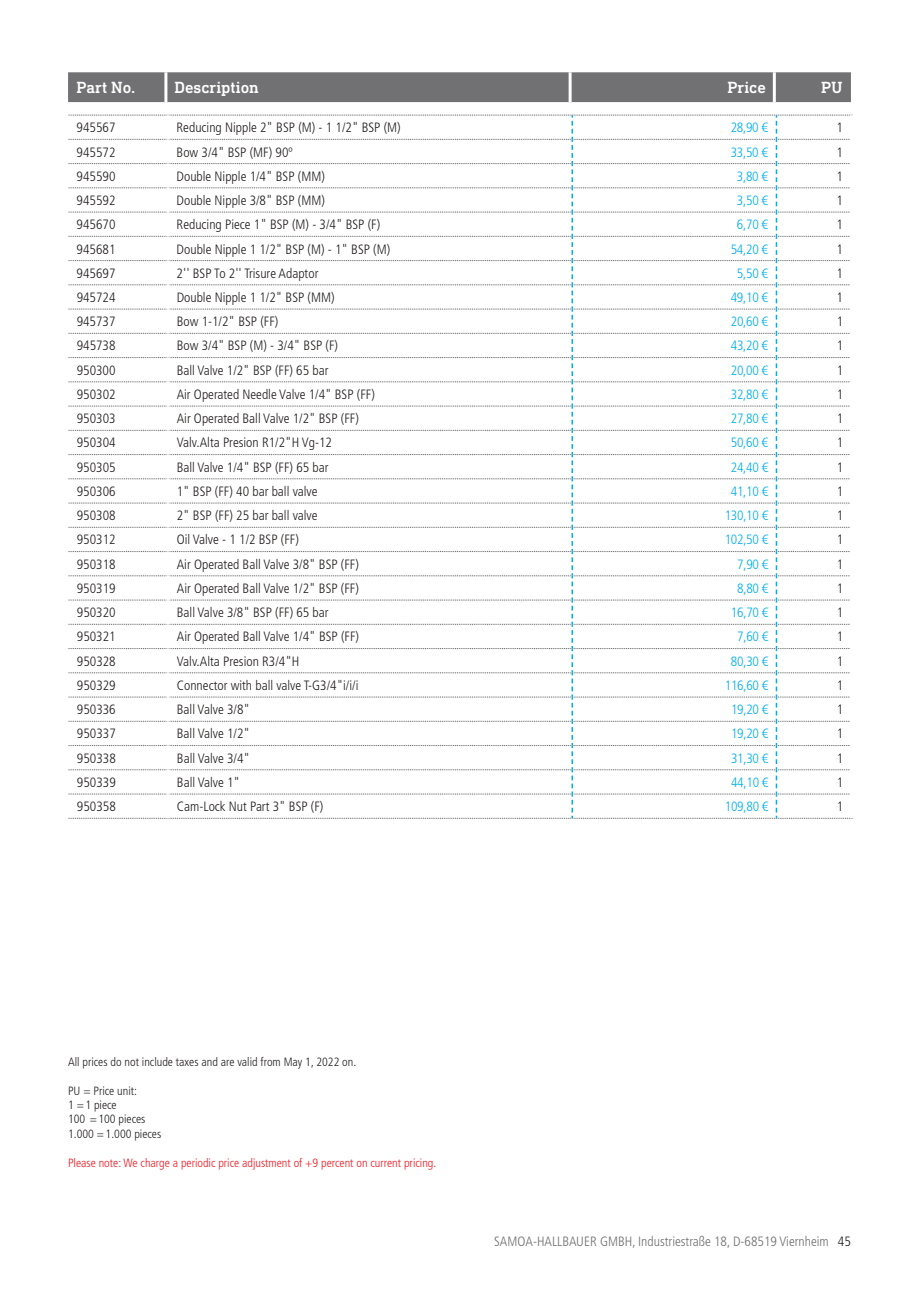
<style>
.page{position:relative;width:919px;height:1289px;background:#fff}
.page>*{position:absolute;margin:0;border:0;box-sizing:border-box;transform-origin:0 0}
.t1{font:500 16.5px "DIN Next Slab Pro";color:#fff}
.t2{font:300 condensed 13.5px "Frutiger LT Pro";color:#241f1f}
.t3{font:300 condensed 13.5px "Frutiger LT Pro";letter-spacing:-.02em;color:#00aeef}
.t4{font:300 condensed 13.5px "Frutiger LT Pro";color:#717072}
.t5{font:300 condensed 12px/14.4px "Frutiger LT Pro";color:#241f1f}
.t6{font:300 condensed 12px "Frutiger LT Pro";color:#ef1923}
.s1{color:#241f1f}
</style>
<div class="page">
<div style="left:68px;top:72px;width:782px;height:30px;background:#717072"></div>
<hr style="left:164px;top:72px;width:3px;height:30px;background:#fff">
<hr style="left:568px;top:72px;width:3px;height:30px;background:#fff">
<hr style="left:772px;top:72px;width:3px;height:30px;background:#fff">
<svg style="left:68px;top:115px;width:785px;height:704px"></svg>
<p class="t1" style="left:77px;top:78px;width:60px">Part No.</p>
<p class="t1" style="left:174px;top:78px;width:86px">Description</p>
<p class="t1" style="left:727px;top:78px;width:40px">Price</p>
<p class="t1" style="left:821px;top:78px;width:23px">PU</p>
<p class="t2" style="left:77px;top:120px;width:40px">945567</p>
<p class="t2" style="left:176px;top:120px;width:226px">Reducing Nipple 2" BSP (M) - 1 1/2" BSP (M)</p>
<p class="t3" style="left:730px;top:120px;width:39px">28,90 €</p>
<p class="t2" style="left:836px;top:120px;width:8px">1</p>
<p class="t2" style="left:77px;top:144px;width:40px">945572</p>
<p class="t2" style="left:176px;top:144px;width:118px">Bow 3/4" BSP (MF) 90º</p>
<p class="t3" style="left:730px;top:144px;width:39px">33,50 €</p>
<p class="t2" style="left:836px;top:144px;width:8px">1</p>
<p class="t2" style="left:77px;top:168px;width:40px">945590</p>
<p class="t2" style="left:176px;top:168px;width:150px">Double Nipple 1/4" BSP (MM)</p>
<p class="t3" style="left:736px;top:168px;width:33px">3,80 €</p>
<p class="t2" style="left:836px;top:168px;width:8px">1</p>
<p class="t2" style="left:77px;top:193px;width:40px">945592</p>
<p class="t2" style="left:177px;top:193px;width:150px">Double Nipple 3/8" BSP (MM)</p>
<p class="t3" style="left:736px;top:193px;width:33px">3,50 €</p>
<p class="t2" style="left:836px;top:193px;width:8px">1</p>
<p class="t2" style="left:77px;top:217px;width:40px">945670</p>
<p class="t2" style="left:177px;top:217px;width:205px">Reducing Piece 1" BSP (M) - 3/4" BSP (F)</p>
<p class="t3" style="left:736px;top:217px;width:33px">6,70 €</p>
<p class="t2" style="left:836px;top:217px;width:8px">1</p>
<p class="t2" style="left:77px;top:241px;width:40px">945681</p>
<p class="t2" style="left:177px;top:241px;width:215px">Double Nipple 1 1/2" BSP (M) - 1" BSP (M)</p>
<p class="t3" style="left:730px;top:241px;width:39px">54,20 €</p>
<p class="t2" style="left:836px;top:241px;width:8px">1</p>
<p class="t2" style="left:77px;top:265px;width:40px">945697</p>
<p class="t2" style="left:177px;top:265px;width:143px">2'' BSP To 2'' Trisure Adaptor</p>
<p class="t3" style="left:737px;top:265px;width:33px">5,50 €</p>
<p class="t2" style="left:836px;top:265px;width:8px">1</p>
<p class="t2" style="left:77px;top:289px;width:40px">945724</p>
<p class="t2" style="left:177px;top:289px;width:159px">Double Nipple 1 1/2" BSP (MM)</p>
<p class="t3" style="left:730px;top:289px;width:39px">49,10 €</p>
<p class="t2" style="left:836px;top:289px;width:8px">1</p>
<p class="t2" style="left:77px;top:314px;width:40px">945737</p>
<p class="t2" style="left:177px;top:314px;width:103px">Bow 1-1/2" BSP (FF)</p>
<p class="t3" style="left:730px;top:314px;width:39px">20,60 €</p>
<p class="t2" style="left:836px;top:314px;width:8px">1</p>
<p class="t2" style="left:77px;top:338px;width:40px">945738</p>
<p class="t2" style="left:177px;top:338px;width:163px">Bow 3/4" BSP (M) - 3/4" BSP (F)</p>
<p class="t3" style="left:730px;top:338px;width:39px">43,20 €</p>
<p class="t2" style="left:836px;top:338px;width:8px">1</p>
<p class="t2" style="left:77px;top:362px;width:40px">950300</p>
<p class="t2" style="left:177px;top:362px;width:153px">Ball Valve 1/2" BSP (FF) 65 bar</p>
<p class="t3" style="left:730px;top:362px;width:39px">20,00 €</p>
<p class="t2" style="left:836px;top:362px;width:8px">1</p>
<p class="t2" style="left:77px;top:386px;width:40px">950302</p>
<p class="t2" style="left:177px;top:386px;width:200px">Air Operated Needle Valve 1/4" BSP (FF)</p>
<p class="t3" style="left:730px;top:386px;width:39px">32,80 €</p>
<p class="t2" style="left:836px;top:386px;width:8px">1</p>
<p class="t2" style="left:77px;top:411px;width:40px">950303</p>
<p class="t2" style="left:177px;top:411px;width:184px">Air Operated Ball Valve 1/2" BSP (FF)</p>
<p class="t3" style="left:730px;top:411px;width:39px">27,80 €</p>
<p class="t2" style="left:836px;top:411px;width:8px">1</p>
<p class="t2" style="left:77px;top:435px;width:40px">950304</p>
<p class="t2" style="left:177px;top:435px;width:157px">Valv.Alta Presion R1/2"H Vg-12</p>
<p class="t3" style="left:730px;top:435px;width:39px">50,60 €</p>
<p class="t2" style="left:836px;top:435px;width:8px">1</p>
<p class="t2" style="left:77px;top:459px;width:40px">950305</p>
<p class="t2" style="left:177px;top:459px;width:153px">Ball Valve 1/4" BSP (FF) 65 bar</p>
<p class="t3" style="left:730px;top:459px;width:39px">24,40 €</p>
<p class="t2" style="left:836px;top:459px;width:8px">1</p>
<p class="t2" style="left:77px;top:483px;width:40px">950306</p>
<p class="t2" style="left:177px;top:483px;width:142px">1" BSP (FF) 40 bar ball valve</p>
<p class="t3" style="left:730px;top:483px;width:39px">41,10 €</p>
<p class="t2" style="left:836px;top:483px;width:8px">1</p>
<p class="t2" style="left:77px;top:508px;width:40px">950308</p>
<p class="t2" style="left:177px;top:508px;width:142px">2" BSP (FF) 25 bar ball valve</p>
<p class="t3" style="left:724px;top:508px;width:45px">130,10 €</p>
<p class="t2" style="left:836px;top:508px;width:8px">1</p>
<p class="t2" style="left:77px;top:532px;width:40px">950312</p>
<p class="t2" style="left:177px;top:532px;width:124px">Oil Valve - 1 1/2 BSP (FF)</p>
<p class="t3" style="left:724px;top:532px;width:45px">102,50 €</p>
<p class="t2" style="left:836px;top:532px;width:8px">1</p>
<p class="t2" style="left:77px;top:556px;width:40px">950318</p>
<p class="t2" style="left:177px;top:556px;width:184px">Air Operated Ball Valve 3/8" BSP (FF)</p>
<p class="t3" style="left:737px;top:556px;width:33px">7,90 €</p>
<p class="t2" style="left:836px;top:556px;width:8px">1</p>
<p class="t2" style="left:77px;top:580px;width:40px">950319</p>
<p class="t2" style="left:177px;top:580px;width:184px">Air Operated Ball Valve 1/2" BSP (FF)</p>
<p class="t3" style="left:737px;top:580px;width:33px">8,80 €</p>
<p class="t2" style="left:836px;top:580px;width:8px">1</p>
<p class="t2" style="left:77px;top:604px;width:40px">950320</p>
<p class="t2" style="left:177px;top:604px;width:153px">Ball Valve 3/8" BSP (FF) 65 bar</p>
<p class="t3" style="left:731px;top:604px;width:39px">16,70 €</p>
<p class="t2" style="left:836px;top:604px;width:8px">1</p>
<p class="t2" style="left:77px;top:629px;width:40px">950321</p>
<p class="t2" style="left:177px;top:629px;width:184px">Air Operated Ball Valve 1/4" BSP (FF)</p>
<p class="t3" style="left:737px;top:629px;width:33px">7,60 €</p>
<p class="t2" style="left:836px;top:629px;width:8px">1</p>
<p class="t2" style="left:77px;top:653px;width:40px">950328</p>
<p class="t2" style="left:177px;top:653px;width:124px">Valv.Alta Presion R3/4"H</p>
<p class="t3" style="left:731px;top:653px;width:39px">80,30 €</p>
<p class="t2" style="left:836px;top:653px;width:8px">1</p>
<p class="t2" style="left:77px;top:677px;width:40px">950329</p>
<p class="t2" style="left:177px;top:677px;width:183px">Connector with ball valve T-G3/4"i/i/i</p>
<p class="t3" style="left:724px;top:677px;width:45px">116,60 €</p>
<p class="t2" style="left:836px;top:677px;width:8px">1</p>
<p class="t2" style="left:77px;top:701px;width:40px">950336</p>
<p class="t2" style="left:177px;top:701px;width:75px">Ball Valve 3/8"</p>
<p class="t3" style="left:731px;top:701px;width:39px">19,20 €</p>
<p class="t2" style="left:836px;top:701px;width:8px">1</p>
<p class="t2" style="left:77px;top:726px;width:40px">950337</p>
<p class="t2" style="left:177px;top:726px;width:75px">Ball Valve 1/2"</p>
<p class="t3" style="left:731px;top:726px;width:39px">19,20 €</p>
<p class="t2" style="left:836px;top:726px;width:8px">1</p>
<p class="t2" style="left:77px;top:750px;width:40px">950338</p>
<p class="t2" style="left:177px;top:750px;width:75px">Ball Valve 3/4"</p>
<p class="t3" style="left:731px;top:750px;width:39px">31,30 €</p>
<p class="t2" style="left:836px;top:750px;width:8px">1</p>
<p class="t2" style="left:77px;top:774px;width:40px">950339</p>
<p class="t2" style="left:177px;top:774px;width:65px">Ball Valve 1"</p>
<p class="t3" style="left:731px;top:774px;width:39px">44,10 €</p>
<p class="t2" style="left:836px;top:774px;width:8px">1</p>
<p class="t2" style="left:77px;top:798px;width:40px">950358</p>
<p class="t2" style="left:177px;top:798px;width:148px">Cam-Lock Nut Part 3" BSP (F)</p>
<p class="t3" style="left:724px;top:798px;width:45px">109,80 €</p>
<p class="t2" style="left:836px;top:798px;width:8px">1</p>
<p class="t5" style="left:68px;top:1054px;width:290px">All prices do not include taxes and are valid from May 1, 2022 on.</p>
<p class="t5" style="left:68px;top:1083px;width:95px">PU = Price unit:<br>1 =1 piece<br>100 =100 pieces<br>1.000 =1.000 pieces</p>
<p class="t6" style="left:68px;top:1155px;width:370px">Please note: We charge a periodic price adjustment of +9 percent on current pricing.</p>
<p class="t4" style="left:494px;top:1233px;width:358px">SAMOA-HALLBAUER GMBH, Industriestraße 18, D-68519 Viernheim <span class="s1">45</span></p>
</div>
